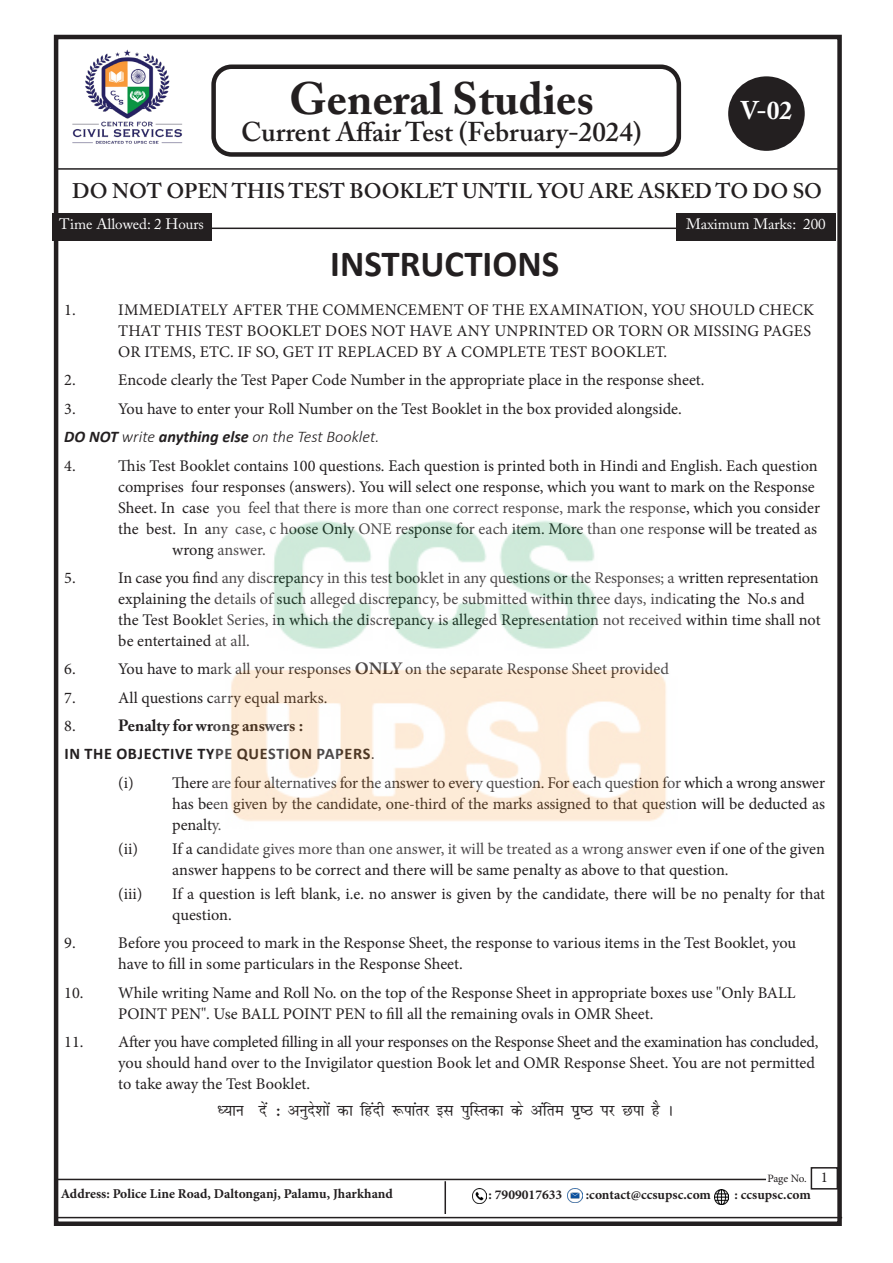
<style>
.page{position:relative;width:893px;height:1263px;background:#fff}
.page>*{position:absolute;margin:0;border:0;box-sizing:border-box;transform-origin:0 0}
.t1{font:700 45px "Adobe Caslon Pro";color:#231f20}
.t2{font:700 36.9px "Calibri";color:#231f20}
.t3{font:600 27px "Adobe Caslon Pro";color:#231f20}
.t4{font:700 25.5px "Adobe Caslon Pro";color:#fff}
.t5{font:600 21px "Adobe Caslon Pro";color:#231f20}
.t6{font:19.2px "Walkman Chanakya 902 Normal";color:#231f20}
.t7{font:16.2px/21px "Minion Pro";letter-spacing:-.005em;color:#231f20}
.t8{font:16.2px/21px "Minion Pro";letter-spacing:.015em;color:#231f20}
.t9{font:italic 300 16.2px "Calibri";color:#231f20}
.t10{font:700 16.2px "Calibri";letter-spacing:.04em;color:#231f20}
.t11{font:700 16.2px "Adobe Caslon Pro";color:#231f20}
.t12{font:15px "Adobe Caslon Pro";color:#fff}
.t13{font:15px "Minion Pro";color:#231f20}
.t14{font:700 13.5px "Minion Pro";color:#231f20}
.t15{font:11.25px "Minion Pro";letter-spacing:-.015em;color:#231f20}
.s1{font-weight:700}
.s2{font-family:"Adobe Caslon";font-weight:700}
.s3{font-weight:400}
</style>
<div class="page">
<div style="left:728px;top:76px;width:77px;height:75px;background:#231f20;border-radius:50%"></div>
<div style="left:52px;top:213px;width:160px;height:28px;background:#231f20"></div>
<div style="left:676px;top:213px;width:160px;height:28px;background:#231f20"></div>
<hr style="left:212px;top:228px;width:464px;height:1px;background:#231f20">
<hr style="left:56px;top:168px;width:783px;height:2px;background:#231f20">
<div style="left:211px;top:65px;width:470px;height:92px;border:4px solid #231f20;border-radius:18px"></div>
<hr style="left:57px;top:1217px;width:785px;height:1px;background:#231f20">
<hr style="left:57px;top:1179px;width:709px;height:1px;background:#231f20">
<div style="left:811px;top:1167px;width:27px;height:22px;border:2px solid #231f20"></div>
<img style="left:568px;top:1188px;width:14px;height:15px">
<img style="left:472px;top:1188px;width:15px;height:15px">
<img style="left:714px;top:1189px;width:15px;height:15px">
<hr style="left:444px;top:1181px;width:2px;height:33px;background:#231f20">
<img style="left:72px;top:49px;width:111px;height:95px">
<img style="left:231px;top:520px;width:435px;height:301px">
<div style="left:54px;top:35px;width:788px;height:1191px;border:4px solid #231f20"></div>
<p class="t1" style="left:289px;top:72px;width:306px">General Studies</p>
<p class="t3" style="left:241px;top:116px;width:402px">Current Affair Test (February-2024)</p>
<p class="t4" style="left:741px;top:95px;width:53px">V-02</p>
<p class="t5" style="left:72px;top:179px;width:751px">DO NOT OPEN THIS TEST BOOKLET UNTIL YOU ARE ASKED TO DO SO</p>
<p class="t12" style="left:59px;top:215px;width:146px">Time Allowed: 2 Hours</p>
<p class="t12" style="left:686px;top:215px;width:141px">Maximum Marks: 200</p>
<p class="t2" style="left:330px;top:241px;width:231px">INSTRUCTIONS</p>
<p class="t7" style="left:64px;top:299px;width:13px">1.</p>
<p class="t8" style="left:118px;top:299px;width:697px">IMMEDIATELY AFTER THE COMMENCEMENT OF THE EXAMINATION, YOU SHOULD CHECK<br>THAT THIS TEST BOOKLET DOES NOT HAVE ANY UNPRINTED OR TORN OR MISSING PAGES<br>OR ITEMS, ETC. IF SO, GET IT REPLACED BY A COMPLETE TEST BOOKLET.</p>
<p class="t7" style="left:64px;top:370px;width:13px">2.</p>
<p class="t7" style="left:118px;top:370px;width:588px">Encode clearly the Test Paper Code Number in the appropriate place in the response sheet.</p>
<p class="t7" style="left:64px;top:398px;width:13px">3.</p>
<p class="t7" style="left:118px;top:398px;width:565px">You have to enter your Roll Number on the Test Booklet in the box provided alongside.</p>
<p class="t9" style="left:64px;top:427px;width:317px"><span class="s1">DO NOT</span> write <span class="s1">anything else</span> on the Test Booklet.</p>
<p class="t7" style="left:64px;top:455px;width:13px">4.</p>
<p class="t7" style="left:118px;top:455px;width:701px">This Test Booklet contains 100 questions. Each question is printed both in Hindi and English. Each question</p>
<p class="t7" style="left:118px;top:476px;width:698px">comprises four responses (answers). You will select one response, which you want to mark on the Response</p>
<p class="t7" style="left:118px;top:497px;width:703px">Sheet. In case you feel that there is more than one correct response, mark the response, which you consider</p>
<p class="t7" style="left:118px;top:518px;width:700px">the best. In any case, c hoose Only ONE response for each item. More than one response will be treated as</p>
<p class="t7" style="left:172px;top:539px;width:95px">wrong answer.</p>
<p class="t7" style="left:64px;top:567px;width:13px">5.</p>
<p class="t7" style="left:118px;top:567px;width:704px">In case you find any discrepancy in this test booklet in any questions or the Responses; a written representation explaining the details of such alleged discrepancy, be submitted within three days, indicating the No.s and the Test Booklet Series, in which the discrepancy is alleged Representation not received within time shall not be entertained at all.</p>
<p class="t7" style="left:64px;top:659px;width:13px">6.</p>
<p class="t7" style="left:118px;top:659px;width:552px">You have to mark all your responses <span class="s2">ONLY</span> on the separate Response Sheet provided</p>
<p class="t7" style="left:64px;top:687px;width:13px">7.</p>
<p class="t7" style="left:118px;top:687px;width:211px">All questions carry equal marks.</p>
<p class="t7" style="left:64px;top:715px;width:13px">8.</p>
<p class="t11" style="left:118px;top:716px;width:187px">Penalty for wrong answers :</p>
<p class="t10" style="left:65px;top:744px;width:312px">IN THE OBJECTIVE TYPE QUESTION PAPERS<span class="s3">.</span></p>
<p class="t7" style="left:172px;top:772px;width:654px;text-align:justify;text-indent:-54px">(i) There are four alternatives for the answer to every question. For each question for which a wrong answer has been given by the candidate, one-third of the marks assigned to that question will be deducted as penalty.</p>
<p class="t7" style="left:172px;top:838px;width:654px;text-indent:-54px">(ii) If a candidate gives more than one answer, it will be treated as a wrong answer even if one of the given answer happens to be correct and there will be same penalty as above to that question.</p>
<p class="t7" style="left:118px;top:883px;width:26px">(iii)</p>
<p class="t7" style="left:172px;top:883px;width:654px">If a question is left blank, i.e. no answer is given by the candidate, there will be no penalty for that question.</p>
<p class="t7" style="left:64px;top:932px;width:13px">9.</p>
<p class="t7" style="left:118px;top:932px;width:679px">Before you proceed to mark in the Response Sheet, the response to various items in the Test Booklet, you have to fill in some particulars in the Response Sheet.</p>
<p class="t7" style="left:118px;top:982px;width:679px;text-indent:-54px">10. While writing Name and Roll No. on the top of the Response Sheet in appropriate boxes use "Only BALL<br>POINT PEN". Use BALL POINT PEN to fill all the remaining ovals in OMR Sheet.</p>
<p class="t7" style="left:118px;top:1031px;width:702px;text-indent:-54px">11. After you have completed filling in all your responses on the Response Sheet and the examination has concluded, you should hand over to the Invigilator question Book let and OMR Response Sheet. You are not permitted to take away the Test Booklet.</p>
<p class="t6" style="left:217px;top:1098px;width:457px">è;ku nsa % vuqns'kksa dk fganh :ikarj bl iqfLrdk ds vafre i"ðB ij Nik gS A</p>
<p class="t15" style="left:767px;top:1171px;width:41px">Page No.</p>
<p class="t13" style="left:821px;top:1167px;width:9px">1</p>
<p class="t14" style="left:61px;top:1184px;width:334px">Address: Police Line Road, Daltonganj, Palamu, Jharkhand</p>
<p class="t14" style="left:489px;top:1185px;width:75px">: 7909017633</p>
<p class="t14" style="left:586px;top:1185px;width:127px">:contact@ccsupsc.com</p>
<p class="t14" style="left:734px;top:1185px;width:78px">: ccsupsc.com</p>
</div>
